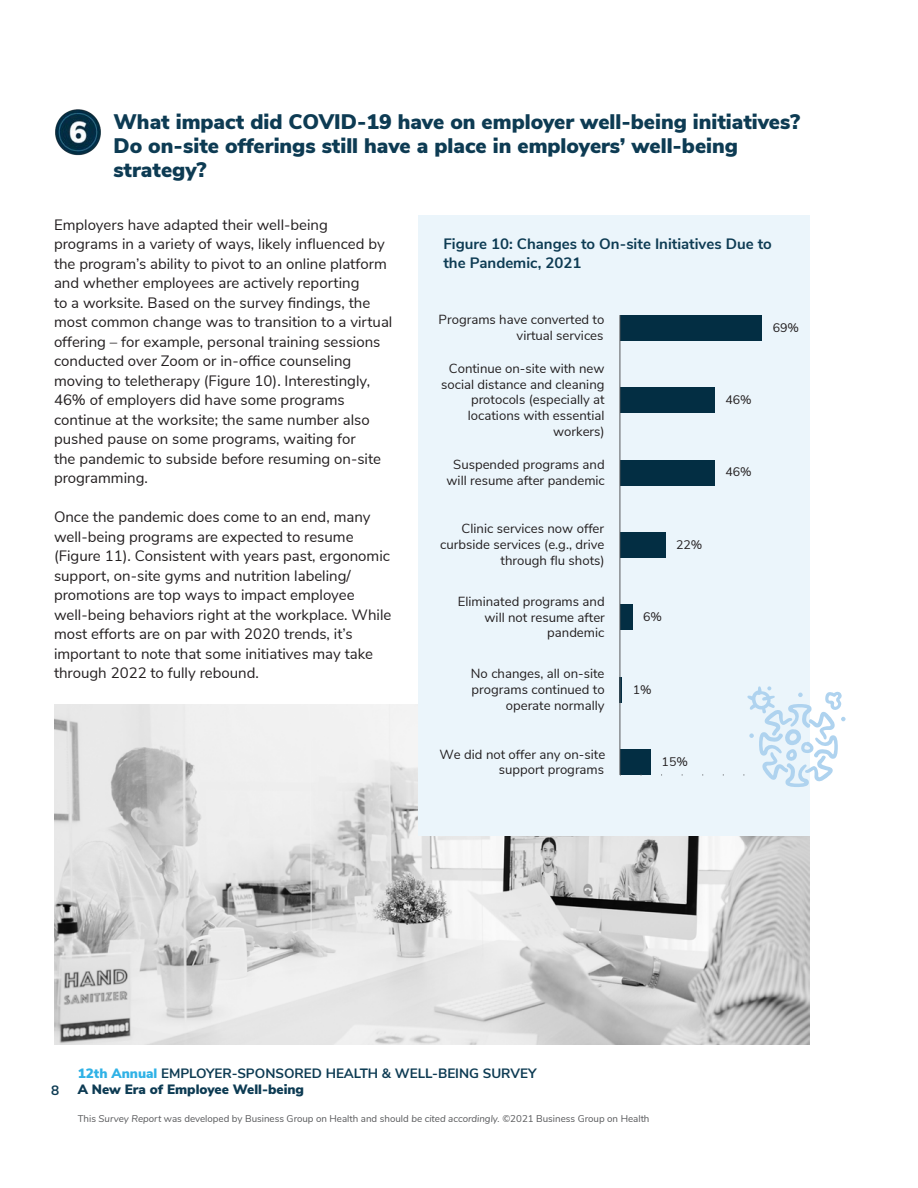
<style>
.page{position:relative;width:918px;height:1188px;background:#fff}
.page>*{position:absolute;margin:0;border:0;box-sizing:border-box;transform-origin:0 0}
.subhead2020{font:900 21px/24px "Nunito Sans";color:#0d3b53}
.bodytext2020{font:15px/19.5px "Nunito Sans";color:#231f20}
.FigureName{font:700 15px/19.5px "Nunito Sans";color:#0d3b53}
.t1{font:700 13.5px/16.5px "Nunito Sans";color:#0d3b53}
.t2{font:700 13.5px "Nunito";color:#0d3b53}
.t3{font:13.2px/15.8px "Nunito Sans";color:#231f20;text-align:right}
.t4{font:12.45px "Nunito Sans";color:#231f20}
.t5{font:9.75px "Nunito";color:#57585a}
.s1{font-weight:900;color:#30b2e6}
.s2{font-weight:900}
.s3{font-style:italic}
.s4{font-family:"Nunito Sans"}
</style>
<div class="page">
<img style="left:54px;top:705px;width:756px;height:339px">
<img style="left:55px;top:109px;width:46px;height:47px">
<div style="left:418px;top:215px;width:392px;height:621px;background:#ebf5fb"></div>
<div style="left:620px;top:315px;width:142px;height:25px;background:#032e43"></div>
<div style="left:620px;top:387px;width:95px;height:26px;background:#032e43"></div>
<div style="left:620px;top:460px;width:95px;height:25px;background:#032e43"></div>
<div style="left:620px;top:532px;width:45px;height:26px;background:#032e43"></div>
<div style="left:620px;top:605px;width:12px;height:25px;background:#032e43"></div>
<hr style="left:620px;top:677px;width:2px;height:26px;background:#032e43">
<div style="left:620px;top:750px;width:31px;height:25px;background:#032e43"></div>
<hr style="left:620px;top:315px;width:1px;height:460px;background:#57585a">
<svg style="left:743px;top:686px;width:103px;height:101px"></svg>
<p class="subhead2020" style="left:113px;top:109px;width:688px">What impact did COVID-19 have on employer well-being initiatives?<br>Do on-site offerings still have a place in employers’ well-being strategy?</p>
<p class="bodytext2020" style="left:54px;top:214px;width:340px">Employers have adapted their well-being programs in a variety of ways, likely influenced by the program’s ability to pivot to an online platform and whether employees are actively reporting<br>to a worksite. Based on the survey findings, the most common change was to transition to a virtual offering – for example, personal training sessions conducted over Zoom or in-office counseling moving to teletherapy (Figure 10). Interestingly, 46% of employers did have some programs continue at the worksite; the same number also pushed pause on some programs, waiting for<br>the pandemic to subside before resuming on-site programming.</p>
<p class="bodytext2020" style="left:54px;top:506px;width:339px">Once the pandemic does come to an end, many well-being programs are expected to resume (Figure 11). Consistent with years past, ergonomic support, on-site gyms and nutrition labeling/ promotions are top ways to impact employee well-being behaviors right at the workplace. While most efforts are on par with 2020 trends, it’s important to note that some initiatives may take through 2022 to fully rebound.</p>
<p class="FigureName" style="left:443px;top:233px;width:330px">Figure 10: Changes to On-site Initiatives Due to the Pandemic, 2021</p>
<p class="t3" style="left:439px;top:311px;width:167px">Programs have converted to virtual services</p>
<p class="t3" style="left:441px;top:360px;width:165px">Continue on-site with new social distance and cleaning protocols (especially at locations with essential workers)</p>
<p class="t3" style="left:447px;top:456px;width:160px;text-align:center">Suspended programs and will resume after pandemic</p>
<p class="t3" style="left:440px;top:520px;width:166px">Clinic services now offer curbside services (e.g., drive through flu shots)</p>
<p class="t3" style="left:458px;top:593px;width:149px">Eliminated programs and will not resume after pandemic</p>
<p class="t3" style="left:471px;top:665px;width:135px">No changes, all on-site programs continued to operate normally</p>
<p class="t3" style="left:439px;top:745px;width:167px">We did not offer any on-site support programs</p>
<p class="t4" style="left:773px;top:318px;width:28px">69%</p>
<p class="t4" style="left:725px;top:391px;width:28px">46%</p>
<p class="t4" style="left:725px;top:463px;width:28px">46%</p>
<p class="t4" style="left:676px;top:535px;width:28px">22%</p>
<p class="t4" style="left:643px;top:608px;width:20px">6%</p>
<p class="t4" style="left:633px;top:680px;width:20px">1%</p>
<p class="t4" style="left:662px;top:753px;width:28px">15%</p>
<p class="t2" style="left:51px;top:1080px;width:10px">8</p>
<p class="t1" style="left:78px;top:1064px;width:460px"><span class="s1">12th Annual</span> EMPLOYER-SPONSORED HEALTH &amp; WELL-BEING SURVEY<br><span class="s2">A New Era of Employee Well-being</span></p>
<p class="t5" style="left:78px;top:1112px;width:573px">This <span class="s3">Survey Report</span> was developed by Business Group on Health and should <span class="s3">be cited accordingly.</span> <span class="s4">©2021 Business Group on Health</span></p>
</div>
